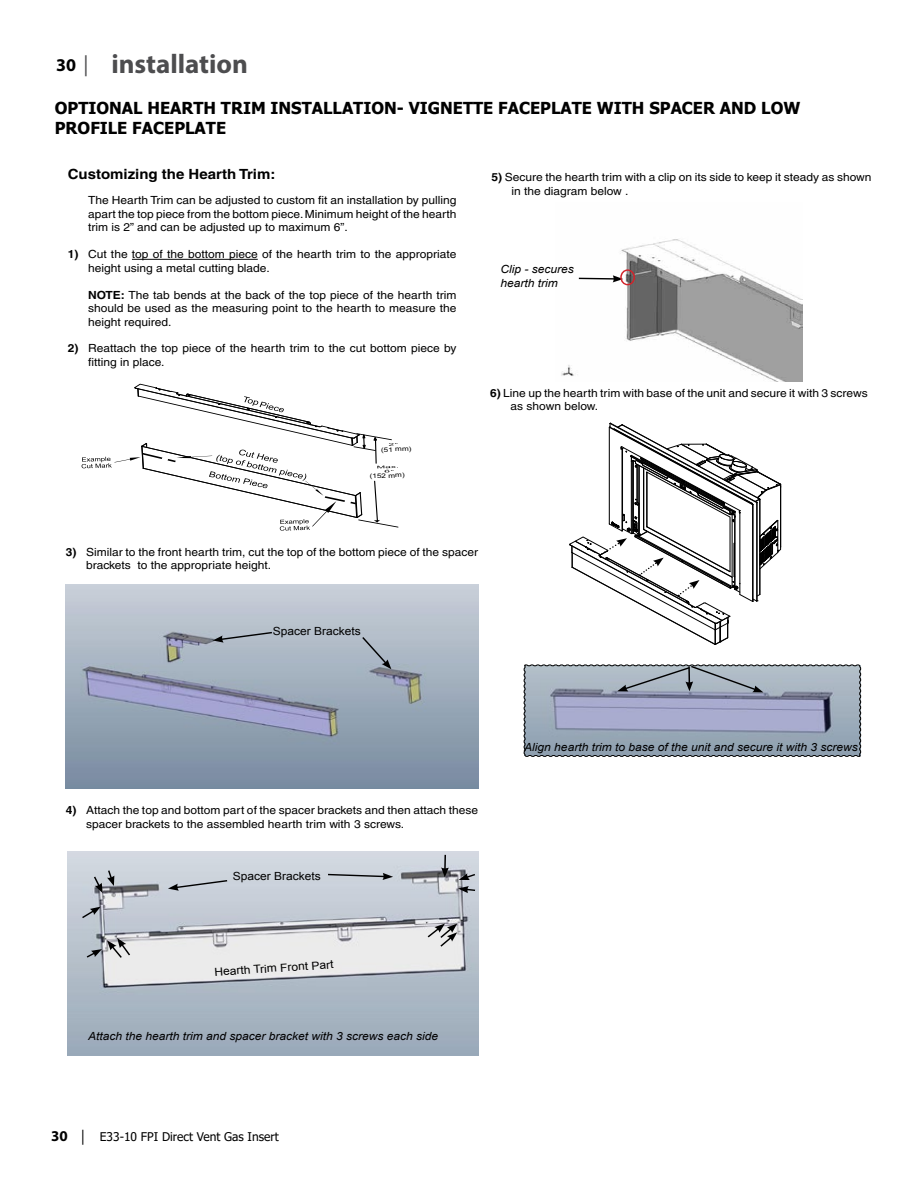
<style>
.page{position:relative;width:918px;height:1188px;background:#fff}
.page>*{position:absolute;margin:0;border:0;box-sizing:border-box;transform-origin:0 0}
.t1{font:700 27px "Myriad Pro";color:#4d4d4f}
.t2{font:700 19.65px "Arial";color:#000;scale:1.07 1}
.t3{font:700 16.5px/19.8px "Tahoma";color:#000}
.t4{font:700 14.1px "Helvetica";color:#000;scale:1.07 1}
.t5{font:12px "Tahoma";color:#000}
.t6{font:11.25px/13.5px "Helvetica";color:#000;scale:1.07 1}
.t7{font:italic 11.25px/13.5px "Arial";color:#000;scale:1.07 1}
.t8{font:11.25px "Arial";color:#000;scale:1.07 1}
.t9{font:6.3px "Arial";color:#000;scale:1.31 1}
.s1{font-size:18px;color:#000}
.s2{font-weight:400;font-size:21px}
.s3{font-weight:700}
.s4{font-family:"Myriad Pro";font-weight:700;font-size:15px}
.s5{font-family:"Myriad Pro";font-size:15px}
</style>
<div class="page">
<hr style="left:132px;top:259px;width:126px;height:1px;background:#000">
<svg style="left:82px;top:383px;width:317px;height:148px"></svg>
<svg style="left:569px;top:422px;width:213px;height:223px"></svg>
<img style="left:66px;top:584px;width:412px;height:205px">
<svg style="left:361px;top:636px;width:30px;height:33px"></svg>
<svg style="left:213px;top:631px;width:61px;height:12px"></svg>
<img style="left:67px;top:851px;width:411px;height:205px">
<svg style="left:80px;top:907px;width:21px;height:13px"></svg>
<svg style="left:93px;top:869px;width:21px;height:24px"></svg>
<svg style="left:85px;top:938px;width:47px;height:21px"></svg>
<svg style="left:458px;top:886px;width:19px;height:7px"></svg>
<svg style="left:459px;top:873px;width:18px;height:7px"></svg>
<svg style="left:441px;top:855px;width:8px;height:22px"></svg>
<svg style="left:426px;top:924px;width:31px;height:24px"></svg>
<svg style="left:168px;top:879px;width:61px;height:12px"></svg>
<svg style="left:326px;top:873px;width:67px;height:7px"></svg>
<svg style="left:523px;top:664px;width:338px;height:93px;background:#99a3b6"></svg>
<img style="left:561px;top:239px;width:241px;height:142px">
<svg style="left:577px;top:275px;width:46px;height:7px"></svg>
<div style="left:620px;top:269px;width:15px;height:16px;border:1px solid #d2232a;border-radius:50%"></div>
<h1 class="t1" style="left:56px;top:46px;width:193px"><span class="s1">30</span> <span class="s2">|</span> installation</h1>
<h3 class="t3" style="left:55px;top:99px;width:747px">OPTIONAL HEARTH TRIM INSTALLATION- VIGNETTE FACEPLATE WITH SPACER AND LOW<br>PROFILE FACEPLATE</h3>
<h2 class="t2" style="left:66px;top:105px;width:402px">OPTIONAL HEARTH TRIM INSTALLATION -</h2>
<p class="t4" style="left:68px;top:166px;width:196px">Customizing the Hearth Trim:</p>
<p class="t6" style="left:88px;top:194px;width:346px;text-align:justify">The Hearth Trim can be adjusted to custom fit an installation by pulling apart the top piece from the bottom piece.Minimum height of the hearth trim is 2” and can be adjusted up to maximum 6”.</p>
<p class="t6" style="left:88px;top:247px;width:346px;text-indent:-20px"><span class="s3">1)</span> Cut the top of the bottom piece of the hearth trim to the appropriate height using a metal cutting blade.</p>
<p class="t6" style="left:88px;top:288px;width:346px;text-align:justify"><span class="s3">NOTE:</span> The tab bends at the back of the top piece of the hearth trim should be used as the measuring point to the hearth to measure the height required.</p>
<p class="t6" style="left:88px;top:342px;width:346px;text-indent:-20px"><span class="s3">2)</span> Reattach the top piece of the hearth trim to the cut bottom piece by fitting in place.</p>
<p class="t9" style="left:381px;top:445px;width:25px;rotate:-2deg">(51 mm)</p>
<p class="t9" style="left:370px;top:472px;width:28px;rotate:-2deg">(152 mm)</p>
<p class="t6" style="left:512px;top:171px;width:338px;text-indent:-20px"><span class="s3">5)</span> Secure the hearth trim with a clip on its side to keep it steady as shown in the diagram below .</p>
<p class="t7" style="left:500px;top:263px;width:70px">Clip - secures hearth trim</p>
<p class="t6" style="left:510px;top:386px;width:335px;text-indent:-20px"><span class="s3">6)</span> Line up the hearth trim with base of the unit and secure it with 3 screws as shown below.</p>
<p class="t6" style="left:86px;top:545px;width:368px;text-indent:-20px"><span class="s3">3)</span> Similar to the front hearth trim, cut the top of the bottom piece of the spacer brackets to the appropriate height.</p>
<p class="t8" style="left:273px;top:624px;width:84px">Spacer Brackets</p>
<p class="t6" style="left:86px;top:804px;width:368px;text-indent:-20px"><span class="s3">4)</span> Attach the top and bottom part of the spacer brackets and then attach these spacer brackets to the assembled hearth trim with 3 screws.</p>
<p class="t8" style="left:233px;top:868px;width:84px">Spacer Brackets</p>
<p class="t8" style="left:214px;top:965px;width:113px;rotate:-4deg">Hearth Trim Front Part</p>
<p class="t7" style="left:88px;top:1030px;width:329px">Attach the hearth trim and spacer bracket with 3 screws each side</p>
<p class="t5" style="left:51px;top:1129px;width:229px"><span class="s4">30</span> <span class="s5">|</span> E33-10 FPI Direct Vent Gas Insert</p>
<p class="t7" style="left:524px;top:740px;width:313px">Align hearth trim to base of the unit and secure it with 3 screws</p>
</div>
